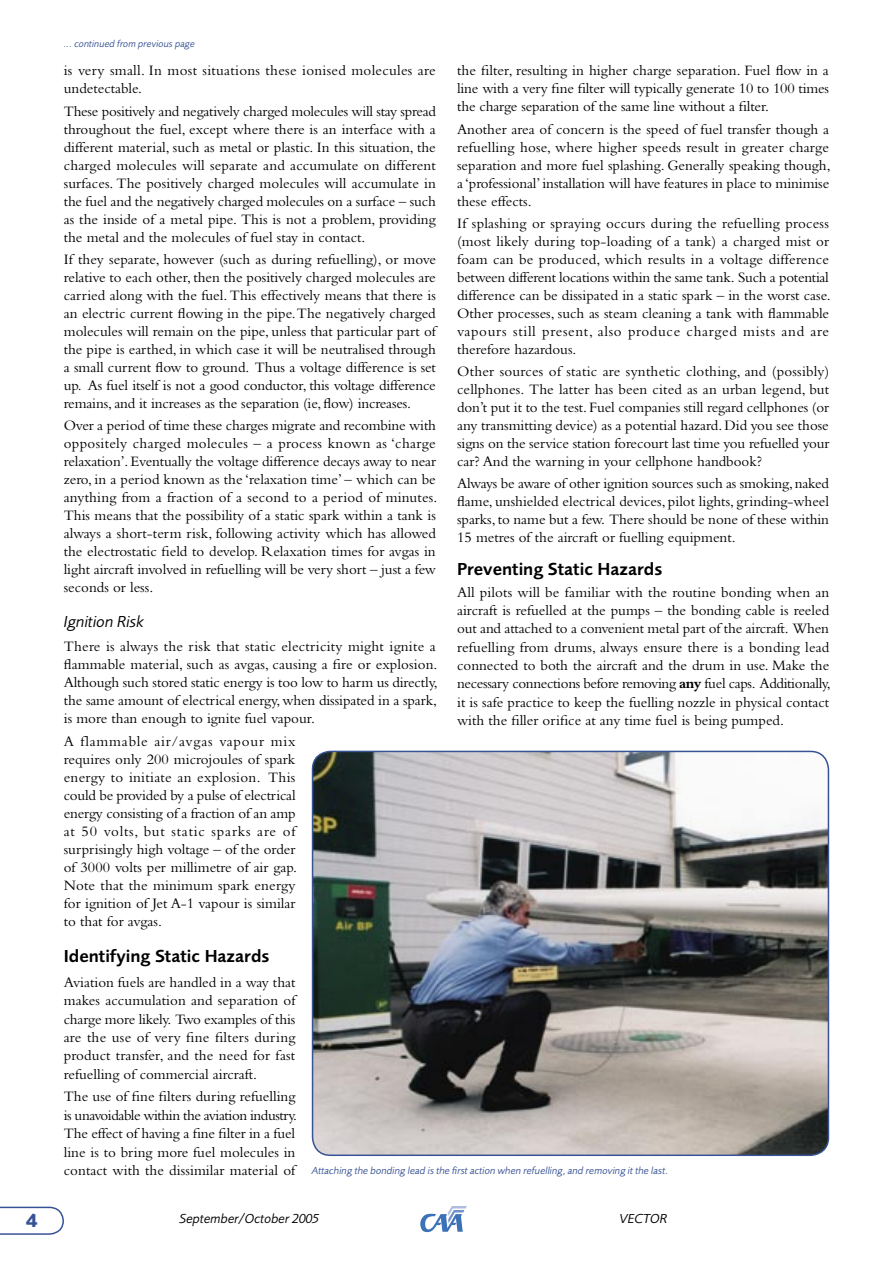
<style>
.page{position:relative;width:893px;height:1263px;background:#fff}
.page>*{position:absolute;margin:0;border:0;box-sizing:border-box;transform-origin:0 0}
.t1{font:700 19.5px "Foundry Sans";color:#385395}
.Sub_2__Black{font:600 18px "Foundry Sans";color:#000}
.Sub_3__Black_Italic{font:italic 16.5px "Foundry Sans";color:#000}
.Body_Text{font:15px/18px "Bembo";color:#000;text-align:justify}
.Body_Text-2{font:15px/18px "Bembo";letter-spacing:.02em;color:#000}
.Footer_Text{font:italic 13.5px "Foundry Sans";color:#000}
.t2{font:italic 10.5px "Foundry Sans";color:#385395}
.Occurence_Nos{font:italic 10.05px "Foundry Sans";color:#385395}
.s1{font-weight:700}
</style>
<div class="page">
<svg style="left:0;top:1206px;width:64px;height:28px"></svg>
<svg style="left:420px;top:1206px;width:47px;height:26px"></svg>
<svg style="left:311px;top:750px;width:519px;height:405px;background:#8f8e8d"></svg>
<p class="Occurence_Nos" style="left:64px;top:38px;width:133px">... continued from previous page</p>
<p class="Body_Text-2" style="left:64px;top:61px;width:373px">is very small. In most situations these ionised molecules are undetectable.</p>
<p class="Body_Text" style="left:64px;top:102px;width:374px">These positively and negatively charged molecules will stay spread throughout the fuel, except where there is an interface with a different material, such as metal or plastic. In this situation, the charged molecules will separate and accumulate on different surfaces. The positively charged molecules will accumulate in the fuel and the negatively charged molecules on a surface – such as the inside of a metal pipe. This is not a problem, providing the metal and the molecules of fuel stay in contact.</p>
<p class="Body_Text" style="left:64px;top:250px;width:374px">If they separate, however (such as during refuelling), or move relative to each other, then the positively charged molecules are carried along with the fuel. This effectively means that there is an electric current flowing in the pipe. The negatively charged molecules will remain on the pipe, unless that particular part of the pipe is earthed, in which case it will be neutralised through a small current flow to ground. Thus a voltage difference is set up. As fuel itself is not a good conductor, this voltage difference remains, and it increases as the separation (ie, flow) increases.</p>
<p class="Body_Text" style="left:64px;top:416px;width:375px;text-align:left">Over a period of time these charges migrate and recombine with oppositely charged molecules – a process known as ‘charge relaxation’. Eventually the voltage difference decays away to near zero, in a period known as the ‘relaxation time’ – which can be anything from a fraction of a second to a period of minutes.<br>This means that the possibility of a static spark within a tank is always a short-term risk, following activity which has allowed the electrostatic field to develop. Relaxation times for avgas in light aircraft involved in refuelling will be very short – just a few seconds or less.</p>
<p class="Sub_3__Black_Italic" style="left:64px;top:612px;width:82px">Ignition Risk</p>
<p class="Body_Text" style="left:64px;top:637px;width:375px;text-align:left">There is always the risk that static electricity might ignite a flammable material, such as avgas, causing a fire or explosion.<br>Although such stored static energy is too low to harm us directly, the same amount of electrical energy, when dissipated in a spark, is more than enough to ignite fuel vapour.</p>
<p class="Body_Text" style="left:64px;top:732px;width:235px">A flammable air/avgas vapour mix requires only 200 microjoules of spark energy to initiate an explosion. This could be provided by a pulse of electrical energy consisting of a fraction of an amp at 50 volts, but static sparks are of surprisingly high voltage – of the order of 3000 volts per millimetre of air gap.<br>Note that the minimum spark energy for ignition of Jet A-1 vapour is similar to that for avgas.</p>
<p class="Sub_2__Black" style="left:64px;top:945px;width:207px">Identifying Static Hazards</p>
<p class="Body_Text" style="left:64px;top:973px;width:233px">Aviation fuels are handled in a way that makes accumulation and separation of charge more likely. Two examples of this are the use of very fine filters during product transfer, and the need for fast refuelling of commercial aircraft.</p>
<p class="Body_Text" style="left:64px;top:1087px;width:235px;text-align:left">The use of fine filters during refuelling is unavoidable within the aviation industry.<br>The effect of having a fine filter in a fuel line is to bring more fuel molecules in contact with the dissimilar material of</p>
<p class="Body_Text" style="left:457px;top:61px;width:374px">the filter, resulting in higher charge separation. Fuel flow in a line with a very fine filter will typically generate 10 to 100 times the charge separation of the same line without a filter.</p>
<p class="Body_Text" style="left:457px;top:120px;width:375px">Another area of concern is the speed of fuel transfer though a refuelling hose, where higher speeds result in greater charge separation and more fuel splashing. Generally speaking though, a ‘professional’ installation will have features in place to minimise these effects.</p>
<p class="Body_Text" style="left:457px;top:214px;width:375px;text-align:left">If splashing or spraying occurs during the refuelling process (most likely during top-loading of a tank) a charged mist or foam can be produced, which results in a voltage difference between different locations within the same tank. Such a potential difference can be dissipated in a static spark – in the worst case.<br>Other processes, such as steam cleaning a tank with flammable vapours still present, also produce charged mists and are therefore hazardous.</p>
<p class="Body_Text" style="left:457px;top:362px;width:374px">Other sources of static are synthetic clothing, and (possibly) cellphones. The latter has been cited as an urban legend, but don’t put it to the test. Fuel companies still regard cellphones (or any transmitting device) as a potential hazard. Did you see those signs on the service station forecourt last time you refuelled your car? And the warning in your cellphone handbook?</p>
<p class="Body_Text" style="left:457px;top:474px;width:373px">Always be aware of other ignition sources such as smoking, naked flame, unshielded electrical devices, pilot lights, grinding-wheel sparks, to name but a few. There should be none of these within 15 metres of the aircraft or fuelling equipment.</p>
<p class="Sub_2__Black" style="left:457px;top:558px;width:207px">Preventing Static Hazards</p>
<p class="Body_Text" style="left:457px;top:583px;width:375px">All pilots will be familiar with the routine bonding when an aircraft is refuelled at the pumps – the bonding cable is reeled out and attached to a convenient metal part of the aircraft. When refuelling from drums, always ensure there is a bonding lead connected to both the aircraft and the drum in use. Make the necessary connections before removing <span class="s1">any</span> fuel caps. Additionally, it is safe practice to keep the fuelling nozzle in physical contact with the filler orifice at any time fuel is being pumped.</p>
<p class="t2" style="left:312px;top:1164px;width:358px">Attaching the bonding lead is the first action when refuelling, and removing it the last.</p>
<p class="t1" style="left:26px;top:1209px;width:14px">4</p>
<p class="Footer_Text" style="left:179px;top:1211px;width:141px">September/October 2005</p>
<p class="Footer_Text" style="left:619px;top:1211px;width:50px">VECTOR</p>
</div>
